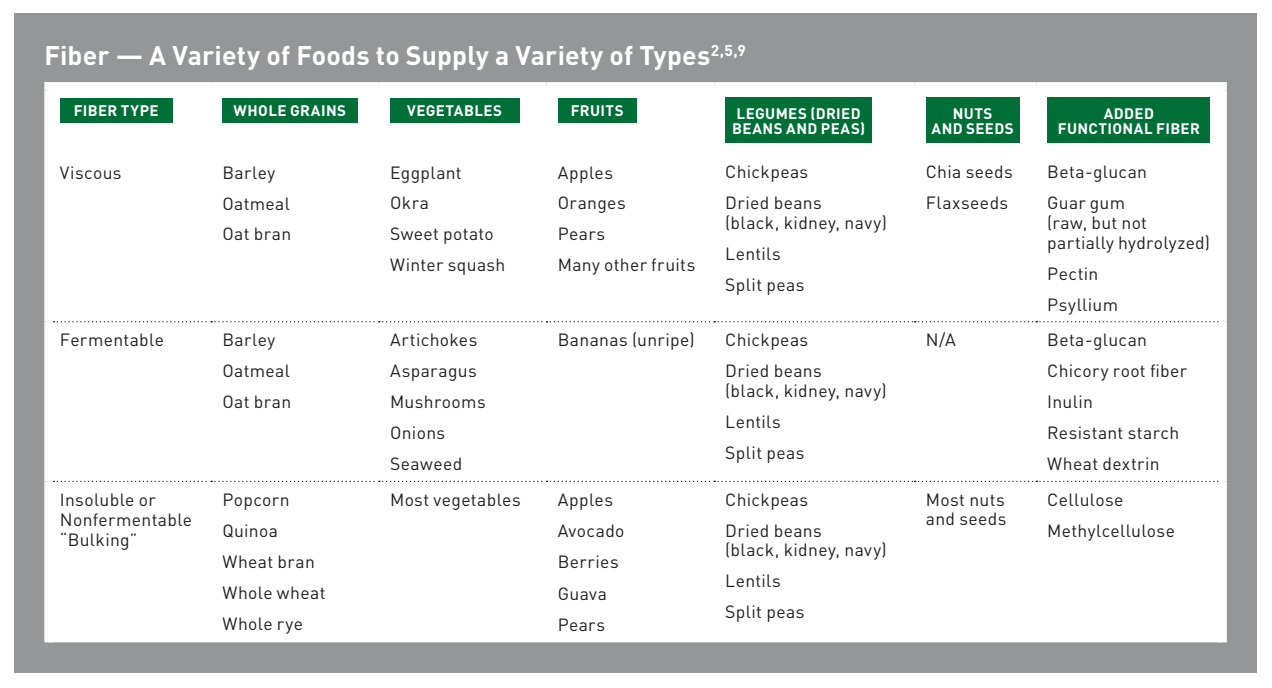
<style>
.page{position:relative;width:1272px;height:688px;background:#fff}
.page>*{position:absolute;margin:0;border:0;box-sizing:border-box;transform-origin:0 0}
.t1{font:700 26.5px "DIN";letter-spacing:.005em;color:#fff}
.t2{font:17.5px/31px "DIN";letter-spacing:.02em;color:#231f20}
.t3{font:700 15px/15.5px "DIN";letter-spacing:.025em;color:#fff;text-align:center}
</style>
<div class="page">
<div style="left:14px;top:13px;width:1242px;height:659px;background:#949698"></div>
<div style="left:53px;top:91px;width:1164px;height:231px;background:#fff"></div>
<div style="left:53px;top:322px;width:1164px;height:320px;background:#fff"></div>
<svg style="left:54px;top:321px;width:1163px;height:1px"></svg>
<svg style="left:54px;top:480px;width:1163px;height:2px;background:#dad9d9"></svg>
<div style="left:44px;top:82px;width:167px;height:9px;background:#fff"></div>
<div style="left:44px;top:91px;width:9px;height:63px;background:#fff"></div>
<div style="left:211px;top:82px;width:168px;height:9px;background:#fff"></div>
<div style="left:379px;top:82px;width:167px;height:9px;background:#fff"></div>
<div style="left:546px;top:82px;width:168px;height:9px;background:#fff"></div>
<div style="left:714px;top:82px;width:200px;height:9px;background:#fff"></div>
<div style="left:914px;top:82px;width:122px;height:9px;background:#fff"></div>
<div style="left:1036px;top:82px;width:190px;height:9px;background:#fff"></div>
<div style="left:44px;top:154px;width:9px;height:168px;background:#fff"></div>
<div style="left:44px;top:322px;width:9px;height:159px;background:#fff"></div>
<div style="left:44px;top:481px;width:9px;height:161px;background:#fff"></div>
<div style="left:1217px;top:91px;width:9px;height:63px;background:#fff"></div>
<div style="left:1217px;top:154px;width:9px;height:168px;background:#fff"></div>
<div style="left:1217px;top:322px;width:9px;height:159px;background:#fff"></div>
<div style="left:1217px;top:481px;width:9px;height:161px;background:#fff"></div>
<div style="left:60px;top:98px;width:112px;height:24px;background:#006f37"></div>
<div style="left:222px;top:98px;width:135px;height:24px;background:#006f37"></div>
<div style="left:390px;top:98px;width:129px;height:24px;background:#006f37"></div>
<div style="left:557px;top:98px;width:79px;height:24px;background:#006f37"></div>
<div style="left:725px;top:98px;width:146px;height:45px;background:#006f37"></div>
<div style="left:925px;top:98px;width:94px;height:45px;background:#006f37"></div>
<div style="left:1047px;top:98px;width:162px;height:45px;background:#006f37"></div>
<h1 class="t1" style="left:44px;top:38px;width:703px">Fiber — A Variety of Foods to Supply a Variety of Types<sup>2,5,9</sup></h1>
<p class="t3" style="left:74px;top:102px;width:86px">FIBER TYPE</p>
<p class="t3" style="left:233px;top:102px;width:114px">WHOLE GRAINS</p>
<p class="t3" style="left:407px;top:102px;width:97px">VEGETABLES</p>
<p class="t3" style="left:570px;top:102px;width:54px">FRUITS</p>
<p class="t3" style="left:732px;top:105px;width:134px;text-align:left">LEGUMES (DRIED<br>BEANS AND PEAS)</p>
<p class="t3" style="left:931px;top:105px;width:84px">NUTS<br>AND SEEDS</p>
<p class="t3" style="left:1057px;top:105px;width:144px">ADDED<br>FUNCTIONAL FIBER</p>
<p class="t2" style="left:60px;top:157px;width:63px">Viscous</p>
<p class="t2" style="left:222px;top:157px;width:70px">Barley<br>Oatmeal<br>Oat bran</p>
<p class="t2" style="left:390px;top:157px;width:117px">Eggplant<br>Okra<br>Sweet potato<br>Winter squash</p>
<p class="t2" style="left:557px;top:157px;width:139px">Apples<br>Oranges<br>Pears<br>Many other fruits</p>
<p class="t2" style="left:725px;top:157px;width:98px">Chickpeas<br>Dried beans</p>
<p class="t2" style="left:925px;top:157px;width:88px">Chia seeds<br>Flaxseeds</p>
<p class="t2" style="left:1047px;top:157px;width:101px">Beta-glucan<br>Guar gum</p>
<p class="t2" style="left:1047px;top:213px;width:164px;line-height:19.8px">(raw, but not partially hydrolyzed)</p>
<p class="t2" style="left:1047px;top:258px;width:72px">Pectin<br>Psyllium</p>
<p class="t2" style="left:725px;top:207px;width:163px">(black, kidney, navy)<br>Lentils<br>Split peas</p>
<p class="t2" style="left:60px;top:324px;width:106px">Fermentable</p>
<p class="t2" style="left:222px;top:324px;width:70px">Barley<br>Oatmeal<br>Oat bran</p>
<p class="t2" style="left:390px;top:324px;width:97px">Artichokes<br>Asparagus<br>Mushrooms<br>Onions<br>Seaweed</p>
<p class="t2" style="left:557px;top:324px;width:138px">Bananas (unripe)</p>
<p class="t2" style="left:725px;top:324px;width:98px">Chickpeas<br>Dried beans</p>
<p class="t2" style="left:725px;top:375px;width:163px">(black, kidney, navy)<br>Lentils<br>Split peas</p>
<p class="t2" style="left:60px;top:489px;width:134px;line-height:20px">Insoluble or<br>Nonfermentable “Bulking”</p>
<p class="t2" style="left:222px;top:484px;width:105px">Popcorn<br>Quinoa<br>Wheat bran<br>Whole wheat<br>Whole rye</p>
<p class="t2" style="left:390px;top:484px;width:132px">Most vegetables</p>
<p class="t2" style="left:557px;top:484px;width:68px">Apples<br>Avocado<br>Berries<br>Guava<br>Pears</p>
<p class="t2" style="left:725px;top:484px;width:98px">Chickpeas<br>Dried beans</p>
<p class="t2" style="left:725px;top:534px;width:163px">(black, kidney, navy)<br>Lentils<br>Split peas</p>
<p class="t2" style="left:925px;top:324px;width:31px">N/A</p>
<p class="t2" style="left:1047px;top:324px;width:141px">Beta-glucan<br>Chicory root fiber<br>Inulin<br>Resistant starch<br>Wheat dextrin</p>
<p class="t2" style="left:925px;top:489px;width:82px;line-height:19.8px">Most nuts and seeds</p>
<p class="t2" style="left:1047px;top:484px;width:129px">Cellulose<br>Methylcellulose</p>
</div>
